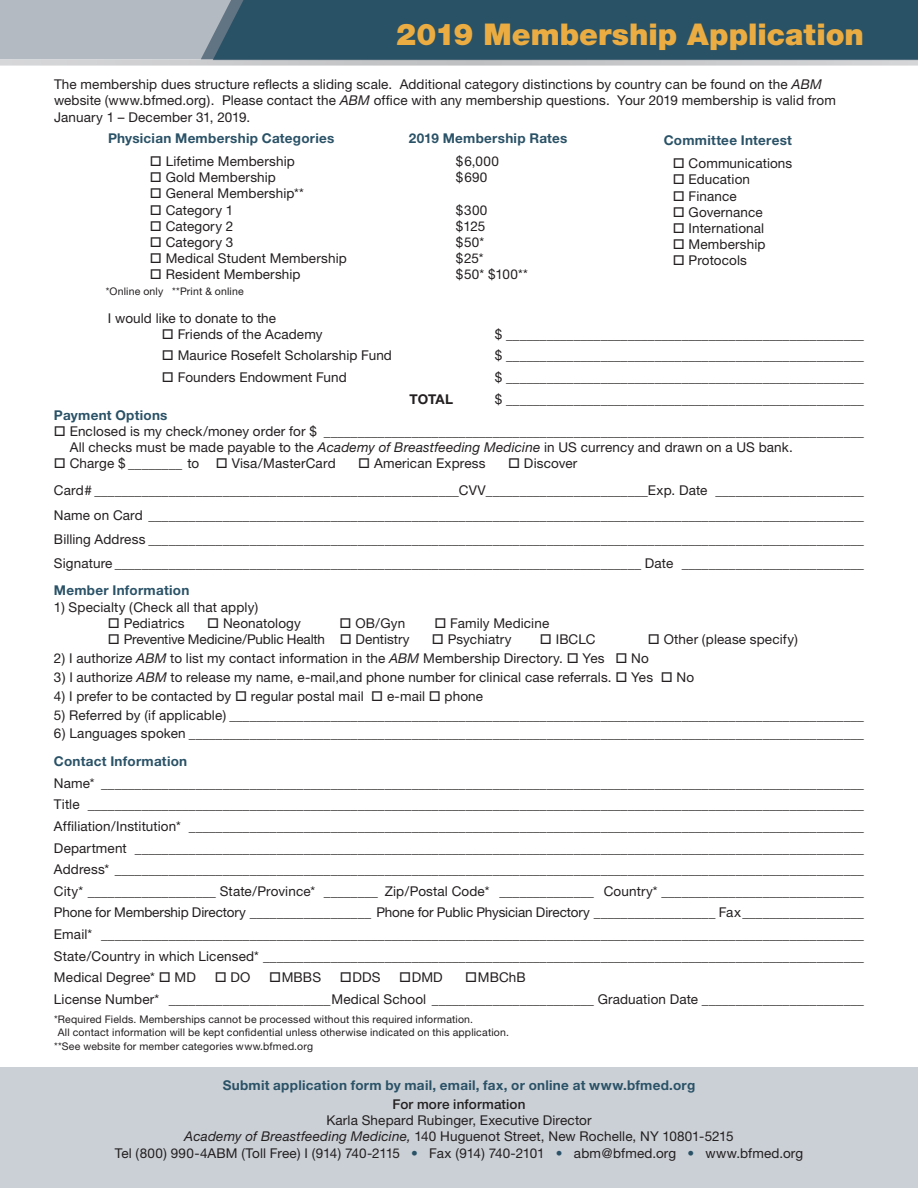
<style>
.page{position:relative;width:918px;height:1188px;background:#fff}
.page>*{position:absolute;margin:0;border:0;box-sizing:border-box;transform-origin:0 0}
.t1{font:900 30px "Helvetica Neue";color:#ebad41}
.t2{font:13.5px/21.6px "Helvetica Neue";letter-spacing:.01em;color:#231f20}
.t3{font:700 13.5px "Helvetica Neue";letter-spacing:.02em;color:#2a5267}
.t4{font:13.5px "Helvetica Neue";letter-spacing:-.01em;color:#231f20}
.t5{font:500 13.5px "Helvetica Neue";letter-spacing:.01em;color:#231f20}
.t6{font:700 13.5px "Helvetica Neue";color:#231f20}
.t7{font:10.5px "Helvetica Neue";letter-spacing:.015em;color:#231f20}
.s1{font-style:italic}
.s2{color:#2a5267}
</style>
<div class="page">
<svg style="left:0;top:0;width:918px;height:60px;background:#4b6b7d"></svg>
<div style="left:0;top:60px;width:918px;height:6px;background:#cacacd"></div>
<div style="left:0;top:1068px;width:918px;height:120px;background:#cbd0d6"></div>
<h1 class="t1" style="left:396px;top:16px;width:469px">2019 Membership Application</h1>
<p class="t2" style="left:54px;top:76px;width:783px;line-height:16.2px">The membership dues structure reflects a sliding scale. Additional category distinctions by country can be found on the <span class="s1">ABM </span>website (www.bfmed.org). Please contact the <span class="s1">ABM</span> office with any membership questions. Your 2019 membership is valid from<br>January 1 – December 31, 2019.</p>
<p class="t3" style="left:108px;top:130px;width:228px">Physician Membership Categories</p>
<p class="t3" style="left:409px;top:130px;width:160px">2019 Membership Rates</p>
<p class="t2" style="left:150px;top:150px;width:146px">□ Lifetime Membership</p>
<p class="t2" style="left:456px;top:150px;width:44px">$6,000</p>
<p class="t2" style="left:150px;top:167px;width:127px">□ Gold Membership</p>
<p class="t2" style="left:456px;top:167px;width:33px">$690</p>
<p class="t2" style="left:150px;top:183px;width:156px">□ General Membership**</p>
<p class="t2" style="left:150px;top:199px;width:85px">□ Category 1</p>
<p class="t2" style="left:456px;top:199px;width:33px">$300</p>
<p class="t2" style="left:150px;top:215px;width:85px">□ Category 2</p>
<p class="t2" style="left:456px;top:215px;width:31px">$125</p>
<p class="t2" style="left:150px;top:231px;width:85px">□ Category 3</p>
<p class="t2" style="left:456px;top:231px;width:30px">$50*</p>
<p class="t2" style="left:150px;top:248px;width:198px">□ Medical Student Membership</p>
<p class="t2" style="left:456px;top:248px;width:29px">$25*</p>
<p class="t2" style="left:150px;top:264px;width:152px">□ Resident Membership</p>
<p class="t2" style="left:456px;top:264px;width:73px">$50* $100**</p>
<p class="t2" style="left:108px;top:307px;width:170px">I would like to donate to the</p>
<p class="t2" style="left:162px;top:323px;width:162px">□ Friends of the Academy</p>
<p class="t2" style="left:495px;top:323px;width:370px">$ _____________________________________________________</p>
<p class="t2" style="left:162px;top:345px;width:232px">□ Maurice Rosefelt Scholarship Fund</p>
<p class="t2" style="left:495px;top:345px;width:370px">$ _____________________________________________________</p>
<p class="t2" style="left:162px;top:366px;width:186px">□ Founders Endowment Fund</p>
<p class="t2" style="left:495px;top:366px;width:370px">$ _____________________________________________________</p>
<p class="t6" style="left:409px;top:391px;width:45px">TOTAL</p>
<p class="t2" style="left:495px;top:388px;width:370px">$ _____________________________________________________</p>
<p class="t3" style="left:54px;top:407px;width:115px">Payment Options</p>
<p class="t2" style="left:70px;top:423px;width:796px;line-height:16.2px;text-indent:-16px">□ Enclosed is my check/money order for $ ________________________________________________________________________________<br>All checks must be made payable to the <span class="s1">Academy of Breastfeeding Medicine</span> in US currency and drawn on a US bank.</p>
<p class="t2" style="left:54px;top:453px;width:283px">□ Charge $ ________ to □ Visa/MasterCard</p>
<p class="t2" style="left:358px;top:453px;width:129px">□ American Express</p>
<p class="t3" style="left:664px;top:132px;width:130px">Committee Interest</p>
<p class="t2" style="left:673px;top:152px;width:121px">□ Communications</p>
<p class="t2" style="left:673px;top:169px;width:79px">□ Education</p>
<p class="t2" style="left:673px;top:185px;width:65px">□ Finance</p>
<p class="t2" style="left:673px;top:201px;width:92px">□ Governance</p>
<p class="t2" style="left:673px;top:217px;width:93px">□ International</p>
<p class="t2" style="left:673px;top:233px;width:94px">□ Membership</p>
<p class="t2" style="left:673px;top:250px;width:76px">□ Protocols</p>
<p class="t7" style="left:106px;top:285px;width:139px">*Online only **Print &amp; online</p>
<p class="t2" style="left:54px;top:450px;width:812px;line-height:27px;text-indent:454px">□ Discover<br>Card# ______________________________________________________CVV________________________Exp. Date ______________________</p>
<p class="t2" style="left:54px;top:503px;width:812px;line-height:24.3px;text-align:justify">Name on Card __________________________________________________________________________________________________________ Billing Address __________________________________________________________________________________________________________ Signature ______________________________________________________________________________ Date ___________________________</p>
<p class="t3" style="left:54px;top:582px;width:137px">Member Information</p>
<p class="t2" style="left:54px;top:596px;width:206px">1) Specialty (Check all that apply)</p>
<p class="t2" style="left:108px;top:612px;width:78px">□ Pediatrics</p>
<p class="t2" style="left:207px;top:612px;width:95px">□ Neonatology</p>
<p class="t2" style="left:340px;top:612px;width:67px">□ OB/Gyn</p>
<p class="t2" style="left:434px;top:612px;width:116px">□ Family Medicine</p>
<p class="t4" style="left:108px;top:631px;width:303px">□ Preventive Medicine/Public Health □ Dentistry</p>
<p class="t2" style="left:432px;top:628px;width:81px">□ Psychiatry</p>
<p class="t2" style="left:540px;top:628px;width:57px">□ IBCLC</p>
<p class="t2" style="left:648px;top:628px;width:151px">□ Other (please specify)</p>
<p class="t2" style="left:54px;top:647px;width:596px">2) I authorize <span class="s1">ABM</span> to list my contact information in the <span class="s1">ABM</span> Membership Directory. □ Yes □ No</p>
<p class="t2" style="left:54px;top:666px;width:642px">3) I authorize <span class="s1">ABM</span> to release my name, e-mail,and phone number for clinical case referrals. □ Yes □ No</p>
<p class="t2" style="left:54px;top:685px;width:431px">4) I prefer to be contacted by □ regular postal mail □ e-mail □ phone</p>
<p class="t2" style="left:54px;top:704px;width:812px">5) Referred by (if applicable) ______________________________________________________________________________________________</p>
<p class="t2" style="left:54px;top:723px;width:812px">6) Languages spoken ____________________________________________________________________________________________________</p>
<p class="t3" style="left:54px;top:753px;width:135px">Contact Information</p>
<p class="t2" style="left:54px;top:772px;width:812px;text-align:justify">Name* _________________________________________________________________________________________________________________ Title ___________________________________________________________________________________________________________________ Affiliation/Institution* ____________________________________________________________________________________________________ Department ____________________________________________________________________________________________________________ Address* _______________________________________________________________________________________________________________ City* ___________________ State/Province* ________ Zip/Postal Code* ______________ Country* ______________________________ Phone for Membership Directory __________________ Phone for Public Physician Directory __________________ Fax__________________ Email* _________________________________________________________________________________________________________________ State/Country in which Licensed* _________________________________________________________________________________________ Medical Degree* □ MD</p>
<p class="t2" style="left:54px;top:966px;width:812px;text-indent:411px">□MBChB<br>License Number* ________________________Medical School ________________________ Graduation Date ________________________</p>
<p class="t7" style="left:54px;top:1013px;width:421px">*Required Fields. Memberships cannot be processed without this required information.</p>
<p class="t7" style="left:58px;top:1026px;width:453px">All contact information will be kept confidential unless otherwise indicated on this application.</p>
<p class="t7" style="left:54px;top:1040px;width:261px">**See website for member categories www.bfmed.org</p>
<p class="t3" style="left:223px;top:1077px;width:474px">Submit application form by mail, email, fax, or online at www.bfmed.org</p>
<p class="t5" style="left:392px;top:1096px;width:135px">For more information</p>
<p class="t2" style="left:115px;top:1112px;width:690px;line-height:16.2px;text-align:center">Karla Shepard Rubinger, Executive Director<br><span class="s1">Academy of Breastfeeding Medicine,</span> 140 Huguenot Street, New Rochelle, NY 10801-5215<br>Tel (800) 990-4ABM (Toll Free) I (914) 740-2115 <span class="s2">•</span> Fax (914) 740-2101 <span class="s2">•</span> abm@bfmed.org <span class="s2">•</span> www.bfmed.org</p>
<p class="t2" style="left:215px;top:966px;width:37px">□ DO</p>
<p class="t2" style="left:269px;top:966px;width:53px">□MBBS</p>
<p class="t2" style="left:340px;top:966px;width:42px">□DDS</p>
<p class="t2" style="left:399px;top:966px;width:45px">□DMD</p>
</div>
